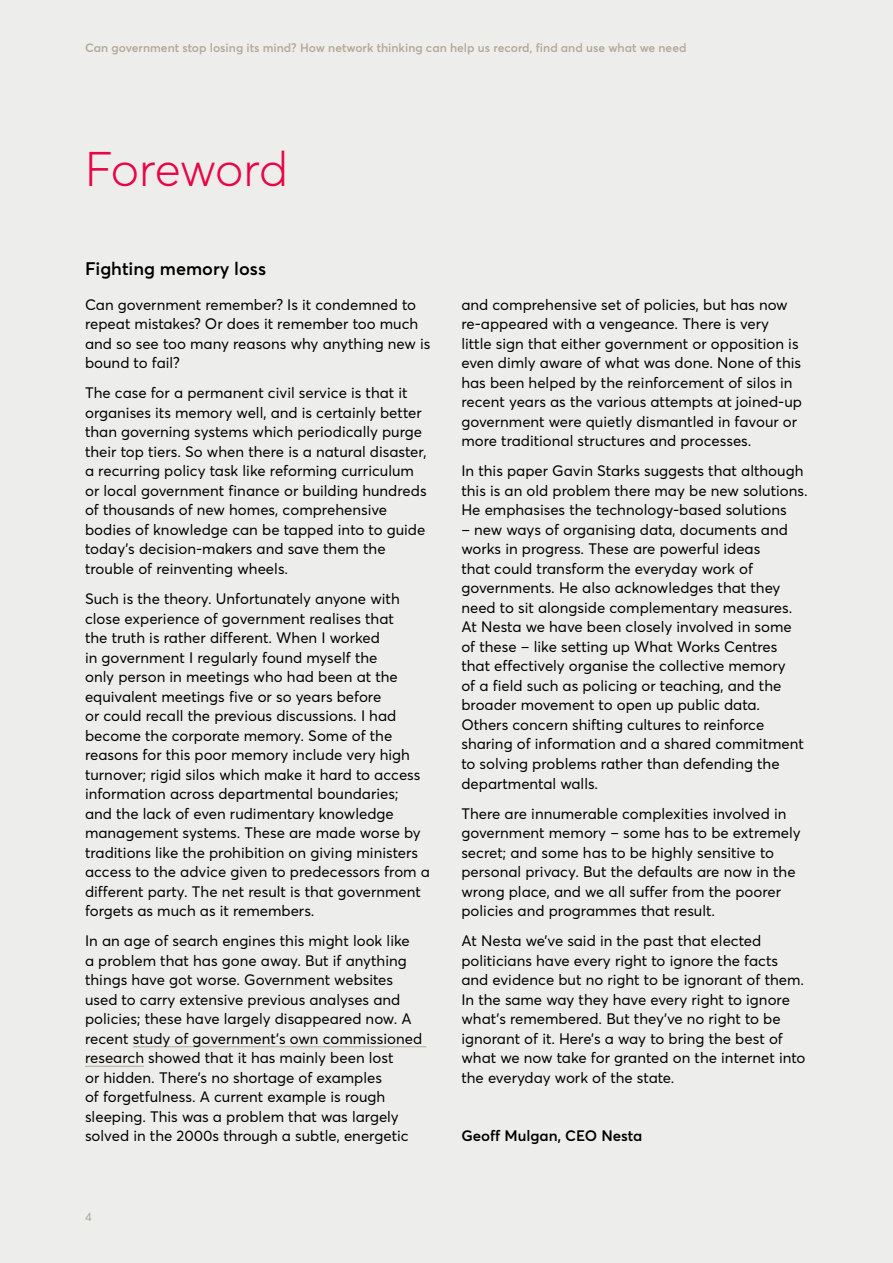
<style>
.page{position:relative;width:893px;height:1263px;background:#ededeb}
.page>*{position:absolute;margin:0;border:0;box-sizing:border-box;transform-origin:0 0}
.t1{font:300 48px "Averta";letter-spacing:-.02em;color:#e90445}
.t2{font:600 18px "Averta";color:#000}
.t3{font:15px/19.5px "Averta";color:#000}
.t4{font:600 15px "Averta";color:#000}
.t5{font:600 12px "Averta";color:#b4a899}
.t6{font:12px "Averta";color:#b4a899}
</style>
<div class="page">
<hr style="left:133px;top:1046px;width:293px;height:1px;background:#b4a899">
<hr style="left:85px;top:1066px;width:59px;height:1px;background:#b4a899">
<p class="t5" style="left:85px;top:40px;width:603px">Can government stop losing its mind? How network thinking can help us record, find and use what we need</p>
<h1 class="t1" style="left:85px;top:139px;width:205px">Foreword</h1>
<p class="t2" style="left:85px;top:257px;width:183px">Fighting memory loss</p>
<p class="t3" style="left:85px;top:295px;width:347px">Can government remember? Is it condemned to repeat mistakes? Or does it remember too much and so see too many reasons why anything new is bound to fail?</p>
<p class="t3" style="left:85px;top:383px;width:343px">The case for a permanent civil service is that it organises its memory well, and is certainly better than governing systems which periodically purge their top tiers. So when there is a natural disaster, a recurring policy task like reforming curriculum or local government finance or building hundreds of thousands of new homes, comprehensive bodies of knowledge can be tapped into to guide today’s decision-makers and save them the trouble of reinventing wheels.</p>
<p class="t3" style="left:85px;top:589px;width:346px">Such is the theory. Unfortunately anyone with close experience of government realises that<br>the truth is rather different. When I worked<br>in government I regularly found myself the<br>only person in meetings who had been at the equivalent meetings five or so years before<br>or could recall the previous discussions. I had become the corporate memory. Some of the reasons for this poor memory include very high turnover; rigid silos which make it hard to access information across departmental boundaries;<br>and the lack of even rudimentary knowledge management systems. These are made worse by traditions like the prohibition on giving ministers access to the advice given to predecessors from a different party. The net result is that government forgets as much as it remembers.</p>
<p class="t3" style="left:85px;top:931px;width:339px">In an age of search engines this might look like a problem that has gone away. But if anything things have got worse. Government websites used to carry extensive previous analyses and policies; these have largely disappeared now. A recent study of government’s own commissioned research showed that it has mainly been lost<br>or hidden. There’s no shortage of examples<br>of forgetfulness. A current example is rough sleeping. This was a problem that was largely solved in the 2000s through a subtle, energetic</p>
<p class="t6" style="left:85px;top:1209px;width:8px">4</p>
<p class="t3" style="left:461px;top:295px;width:342px">and comprehensive set of policies, but has now re-appeared with a vengeance. There is very little sign that either government or opposition is even dimly aware of what was done. None of this has been helped by the reinforcement of silos in recent years as the various attempts at joined-up government were quietly dismantled in favour or more traditional structures and processes.</p>
<p class="t3" style="left:461px;top:461px;width:348px">In this paper Gavin Starks suggests that although this is an old problem there may be new solutions.<br>He emphasises the technology-based solutions</p>
<p class="t3" style="left:461px;top:520px;width:344px">– new ways of organising data, documents and works in progress. These are powerful ideas<br>that could transform the everyday work of governments. He also acknowledges that they need to sit alongside complementary measures.<br>At Nesta we have been closely involved in some of these – like setting up What Works Centres that effectively organise the collective memory<br>of a field such as policing or teaching, and the broader movement to open up public data.<br>Others concern shifting cultures to reinforce sharing of information and a shared commitment to solving problems rather than defending the departmental walls.</p>
<p class="t3" style="left:461px;top:803px;width:341px">There are innumerable complexities involved in government memory – some has to be extremely secret; and some has to be highly sensitive to personal privacy. But the defaults are now in the wrong place, and we all suffer from the poorer policies and programmes that result.</p>
<p class="t3" style="left:461px;top:931px;width:346px">At Nesta we’ve said in the past that elected politicians have every right to ignore the facts and evidence but no right to be ignorant of them.<br>In the same way they have every right to ignore what’s remembered. But they’ve no right to be ignorant of it. Here’s a way to bring the best of what we now take for granted on the internet into the everyday work of the state.</p>
<p class="t4" style="left:461px;top:1126px;width:182px">Geoff Mulgan, CEO Nesta</p>
</div>
